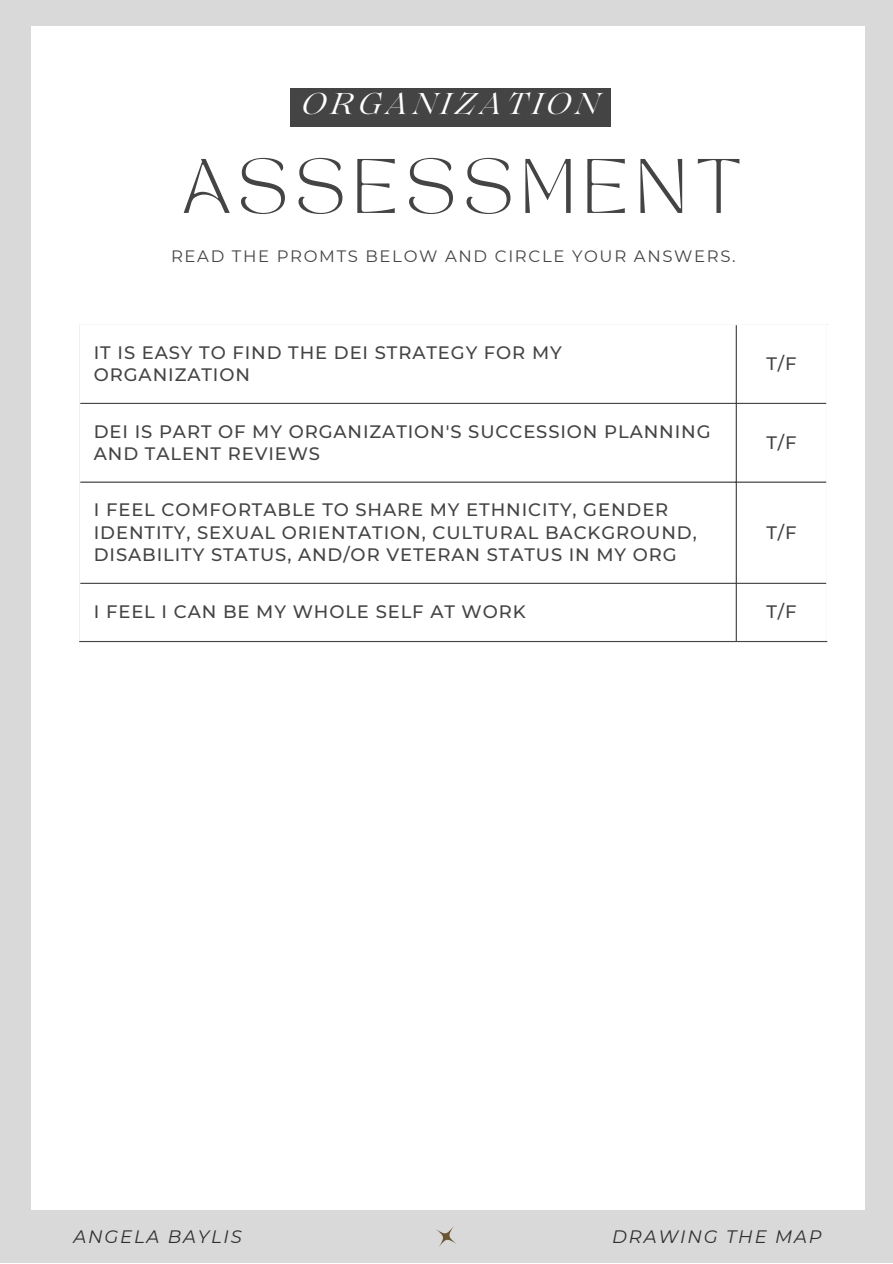
<style>
.page{position:relative;width:893px;height:1264px;background:#fff}
.page>*{position:absolute;margin:0;border:0;box-sizing:border-box;transform-origin:0 0}
.t1{font:54px "TAN MON CHERI Regular";letter-spacing:.15em;color:#444}
.t2{font:italic 30px "Lovelace";letter-spacing:.15em;color:#fff}
.t3{font:500 18px/22.5px "Montserrat";letter-spacing:.05em;color:#444}
.t4{font:italic 18px "Montserrat";letter-spacing:.1em;color:#303030}
.t5{font:16.5px "Montserrat";letter-spacing:.1em;color:#444}
</style>
<div class="page">
<div style="left:0;top:0;width:892px;height:1262px;background:#d9d9d9"></div>
<div style="left:31px;top:26px;width:833px;height:1183px;background:#fff"></div>
<div style="left:290px;top:88px;width:320px;height:39px;background:#444"></div>
<svg style="left:80px;top:325px;width:746px;height:316px"></svg>
<hr style="left:735px;top:325px;width:1px;height:316px;background:#444">
<hr style="left:80px;top:403px;width:746px;height:1px;background:#444">
<hr style="left:80px;top:481px;width:746px;height:1px;background:#444">
<hr style="left:80px;top:582px;width:746px;height:2px;background:#444">
<hr style="left:79px;top:641px;width:748px;height:1px;background:#444">
<svg style="left:436px;top:1226px;width:20px;height:21px"></svg>
<h2 class="t2" style="left:302px;top:93px;width:298px">ORGANIZATION</h2>
<h1 class="t1" style="left:182px;top:158px;width:561px">ASSESSMENT</h1>
<p class="t5" style="left:171px;top:245px;width:566px">READ THE PROMTS BELOW AND CIRCLE YOUR ANSWERS.</p>
<p class="t3" style="left:94px;top:341px;width:469px">IT IS EASY TO FIND THE DEI STRATEGY FOR MY<br>ORGANIZATION</p>
<p class="t3" style="left:766px;top:352px;width:32px">T/F</p>
<p class="t3" style="left:94px;top:420px;width:618px">DEI IS PART OF MY ORGANIZATION'S SUCCESSION PLANNING<br>AND TALENT REVIEWS</p>
<p class="t3" style="left:766px;top:431px;width:32px">T/F</p>
<p class="t3" style="left:94px;top:498px;width:604px">I FEEL COMFORTABLE TO SHARE MY ETHNICITY, GENDER<br>IDENTITY, SEXUAL ORIENTATION, CULTURAL BACKGROUND,<br>DISABILITY STATUS, AND/OR VETERAN STATUS IN MY ORG</p>
<p class="t3" style="left:766px;top:521px;width:32px">T/F</p>
<p class="t3" style="left:94px;top:600px;width:433px">I FEEL I CAN BE MY WHOLE SELF AT WORK</p>
<p class="t3" style="left:766px;top:600px;width:32px">T/F</p>
<p class="t4" style="left:73px;top:1225px;width:170px">ANGELA BAYLIS</p>
<p class="t4" style="left:612px;top:1225px;width:211px">DRAWING THE MAP</p>
</div>
